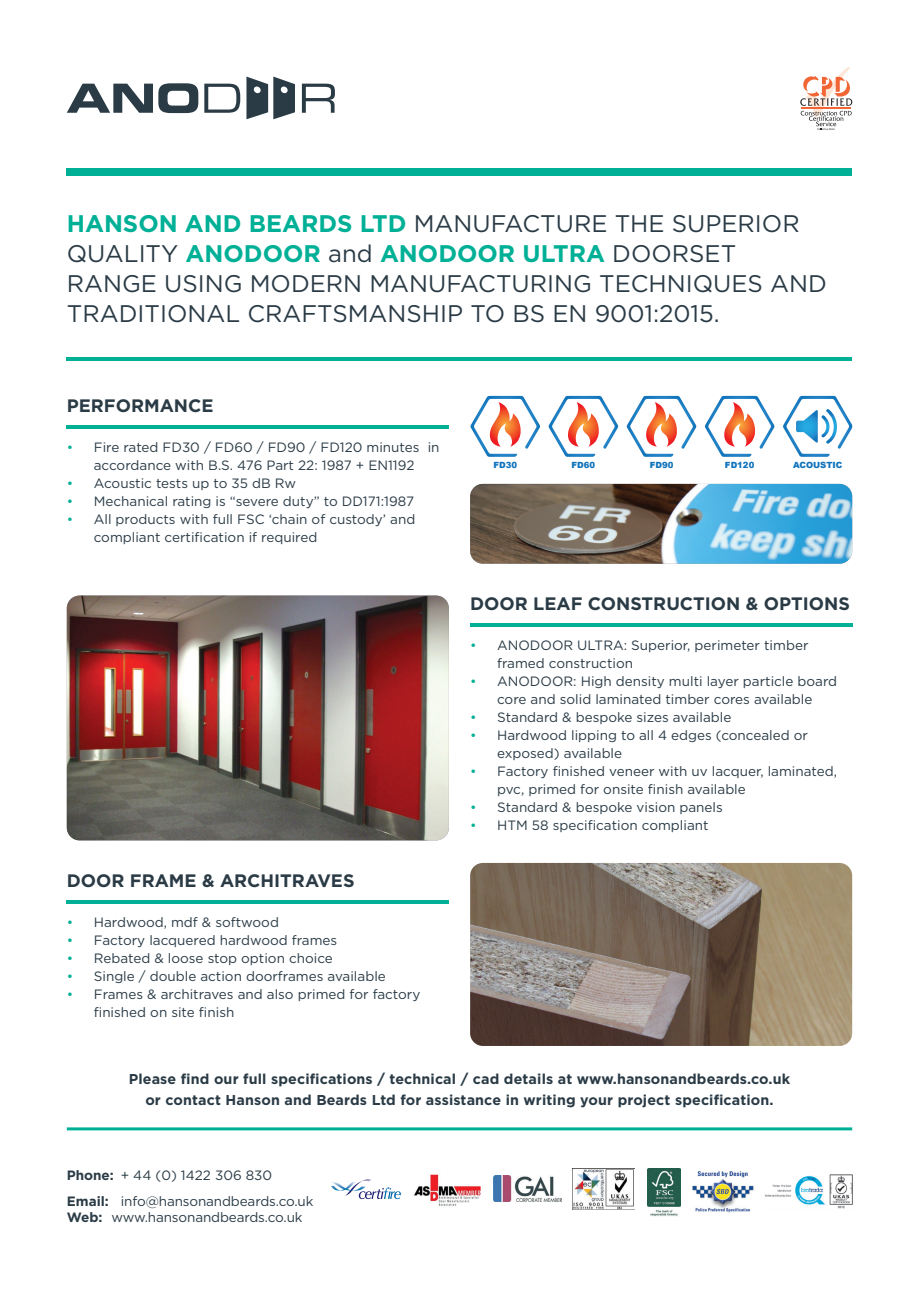
<style>
.page{position:relative;width:919px;height:1289px;background:#fff}
.page>*{position:absolute;margin:0;border:0;box-sizing:border-box;transform-origin:0 0}
.t1{font:24px/30px "Gotham";color:#2a3b46}
.t2{font:700 18px "Gotham";color:#2a3b46}
.t3{font:700 14.25px/21px "Gotham";letter-spacing:.01em;color:#2a3b46;text-align:center}
.t4{font:13.5px/18px "Gotham";color:#2a3b46}
.t5{font:900 8.55px "Arial";color:#1074bc}
.s1{font-weight:700;color:#00b096}
.s2{color:#00b096}
.s3{font-weight:700}
</style>
<div class="page">
<div style="left:67px;top:168px;width:785px;height:7px;background:#00b096"></div>
<hr style="left:67px;top:357px;width:785px;height:3px;background:#00b096">
<hr style="left:67px;top:900px;width:382px;height:3px;background:#00b096">
<img style="left:67px;top:595px;width:382px;height:245px">
<hr style="left:470px;top:623px;width:382px;height:3px;background:#00b096">
<hr style="left:67px;top:425px;width:382px;height:3px;background:#00b096">
<img style="left:470px;top:484px;width:382px;height:79px">
<svg style="left:626px;top:396px;width:70px;height:61px"></svg>
<svg style="left:548px;top:396px;width:70px;height:61px"></svg>
<svg style="left:470px;top:396px;width:70px;height:61px"></svg>
<svg style="left:705px;top:396px;width:69px;height:61px"></svg>
<svg style="left:783px;top:396px;width:69px;height:61px"></svg>
<img style="left:470px;top:863px;width:382px;height:182px">
<hr style="left:67px;top:1127px;width:785px;height:3px;background:#00b096">
<img style="left:692px;top:1171px;width:62px;height:42px">
<svg style="left:331px;top:1179px;width:70px;height:19px"></svg>
<img style="left:414px;top:1174px;width:67px;height:32px">
<img style="left:647px;top:1168px;width:33px;height:48px">
<img style="left:493px;top:1175px;width:68px;height:26px">
<img style="left:572px;top:1168px;width:62px;height:41px">
<img style="left:765px;top:1174px;width:88px;height:35px">
<svg style="left:67px;top:83px;width:131px;height:30px"></svg>
<svg style="left:204px;top:84px;width:36px;height:29px"></svg>
<svg style="left:302px;top:84px;width:33px;height:29px"></svg>
<svg style="left:246px;top:77px;width:49px;height:42px"></svg>
<svg style="left:800px;top:67px;width:52px;height:63px"></svg>
<h1 class="t1" style="left:67px;top:207px;width:761px"><span class="s1">HANSON AND BEARDS LTD</span> MANUFACTURE THE SUPERIOR QUALITY <span class="s1">ANODOOR</span> and <span class="s1">ANODOOR ULTRA</span> DOORSET RANGE USING MODERN MANUFACTURING TECHNIQUES AND TRADITIONAL CRAFTSMANSHIP TO BS EN 9001:2015.</h1>
<h2 class="t2" style="left:67px;top:394px;width:148px">PERFORMANCE</h2>
<p class="t4" style="left:67px;top:438px;width:374px;text-align:center"><span class="s2">•</span> Fire rated FD30 / FD60 / FD90 / FD120 minutes in accordance with B.S. 476 Part 22: 1987 + EN1192</p>
<p class="t4" style="left:67px;top:474px;width:231px"><span class="s2">•</span> Acoustic tests up to 35 dB Rw</p>
<p class="t4" style="left:67px;top:492px;width:349px"><span class="s2">•</span> Mechanical rating is “severe duty” to DD171:1987</p>
<p class="t4" style="left:94px;top:510px;width:323px;text-indent:-27px"><span class="s2">•</span> All products with full FSC ‘chain of custody’ and compliant certification if required</p>
<h2 class="t2" style="left:67px;top:869px;width:289px">DOOR FRAME &amp; ARCHITRAVES</h2>
<p class="t4" style="left:67px;top:913px;width:214px"><span class="s2">•</span> Hardwood, mdf &amp; softwood</p>
<p class="t4" style="left:67px;top:931px;width:272px"><span class="s2">•</span> Factory lacquered hardwood frames</p>
<p class="t4" style="left:67px;top:949px;width:267px"><span class="s2">•</span> Rebated &amp; loose stop option choice</p>
<p class="t4" style="left:67px;top:967px;width:320px"><span class="s2">•</span> Single / double action doorframes available</p>
<p class="t4" style="left:94px;top:985px;width:328px;text-indent:-27px"><span class="s2">•</span> Frames &amp; architraves and also primed for factory finished on site finish</p>
<p class="t5" style="left:493px;top:459px;width:25px">FD30</p>
<p class="t5" style="left:571px;top:459px;width:25px">FD60</p>
<p class="t5" style="left:649px;top:459px;width:25px">FD90</p>
<p class="t5" style="left:725px;top:459px;width:31px">FD120</p>
<p class="t5" style="left:793px;top:459px;width:51px">ACOUSTIC</p>
<h2 class="t2" style="left:470px;top:591px;width:381px">DOOR LEAF CONSTRUCTION &amp; OPTIONS</h2>
<p class="t4" style="left:497px;top:635px;width:313px;text-indent:-27px"><span class="s2">•</span> ANODOOR ULTRA: Superior, perimeter timber framed construction</p>
<p class="t4" style="left:470px;top:671px;width:368px;text-align:center"><span class="s2">•</span> ANODOOR: High density multi layer particle board core and solid laminated timber cores available</p>
<p class="t4" style="left:470px;top:707px;width:263px"><span class="s2">•</span> Standard &amp; bespoke sizes available</p>
<p class="t4" style="left:497px;top:725px;width:312px;text-indent:-27px"><span class="s2">•</span> Hardwood lipping to all 4 edges (concealed or exposed) available</p>
<p class="t4" style="left:497px;top:761px;width:341px;text-indent:-27px"><span class="s2">•</span> Factory finished veneer with uv lacquer, laminated, pvc, primed for onsite finish available</p>
<p class="t4" style="left:470px;top:797px;width:254px"><span class="s2">•</span> Standard &amp; bespoke vision panels</p>
<p class="t4" style="left:470px;top:815px;width:240px"><span class="s2">•</span> HTM 58 specification compliant</p>
<p class="t3" style="left:129px;top:1068px;width:663px">Please find our full specifications / technical / cad details at www.hansonandbeards.co.uk or contact Hanson and Beards Ltd for assistance in writing your project specification.</p>
<p class="t4" style="left:67px;top:1161px;width:248px;line-height:25.8px"><span class="s3">Phone:</span> + 44 (0) 1422 306 830<br><span class="s3">Email:</span> info@hansonandbeards.co.uk</p>
<p class="t4" style="left:67px;top:1208px;width:237px"><span class="s3">Web:</span> www.hansonandbeards.co.uk</p>
</div>
